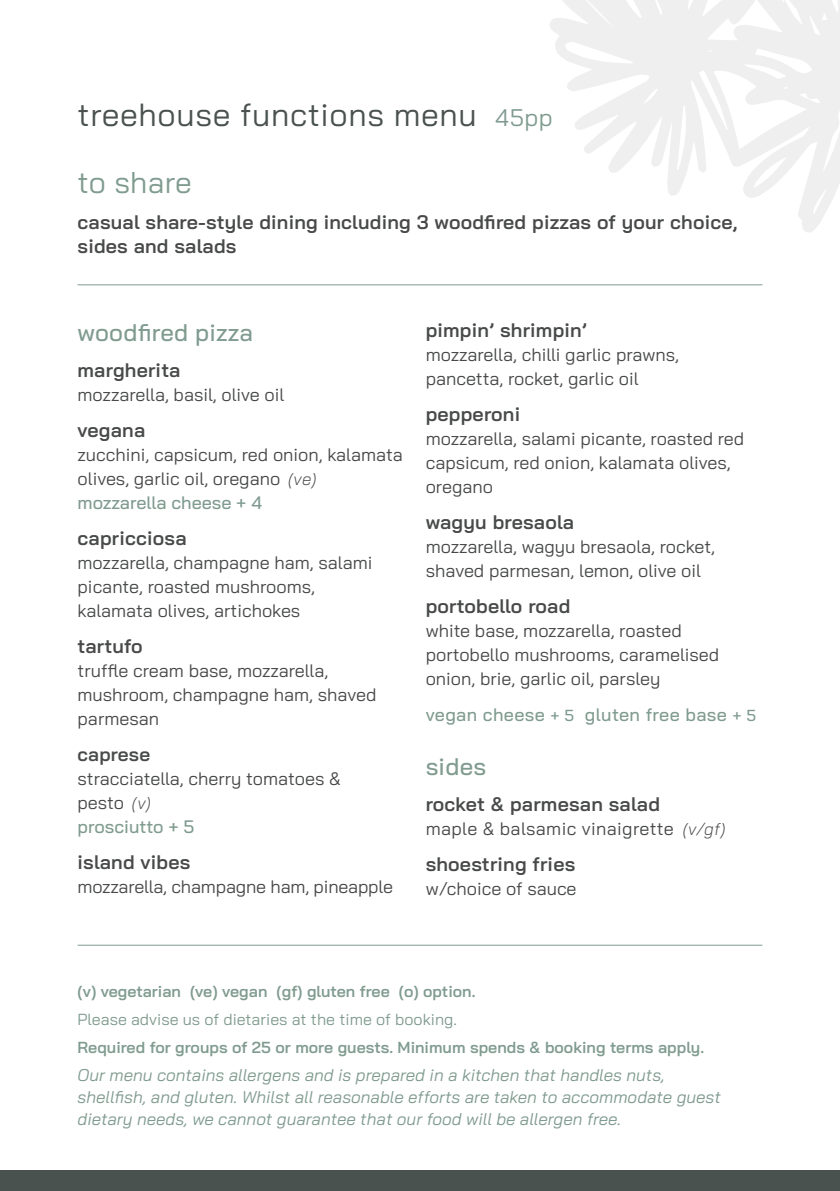
<style>
.page{position:relative;width:840px;height:1191px;background:#fff}
.page>*{position:absolute;margin:0;border:0;box-sizing:border-box;transform-origin:0 0}
.t1{font:32px "Bai Jamjuree";letter-spacing:.02em;color:#4a524f}
.t2{font:30px "Bai Jamjuree";letter-spacing:.01em;color:#809b8f}
.t3{font:500 24px "Bai Jamjuree";letter-spacing:.01em;color:#809b8f}
.t4{font:600 19.6px/24px "Bai Jamjuree";letter-spacing:.01em;color:#484949}
.t5{font:600 19px "Bai Jamjuree";letter-spacing:.01em;color:#484949}
.t6{font:18px/24px "Bai Jamjuree";color:#484949}
.t7{font:18px "Bai Jamjuree";letter-spacing:.02em;color:#484949}
.t8{font:500 18px "Bai Jamjuree";letter-spacing:.02em;color:#809b8f}
.t9{font:italic 17px/22px "Bai Jamjuree";color:#809b8f}
.t10{font:600 16px "Bai Jamjuree";color:#809b8f}
.t11{font:16px "Bai Jamjuree";color:#809b8f}
.s1{font-size:24px;color:#809b8f}
.s2{font-weight:300;font-style:italic;font-size:17px}
.s3{font-weight:500;color:#809b8f}
.s4{font-size:16px}
</style>
<div class="page">
<svg style="left:550px;top:0;width:289px;height:232px;fill:#efefef"></svg>
<div style="left:0;top:1170px;width:839px;height:21px;background:#49524f"></div>
<hr style="left:77px;top:944px;width:685px;height:1px;background:#819c90">
<hr style="left:77px;top:284px;width:685px;height:1px;background:#819c90">
<h1 class="t1" style="left:77px;top:87px;width:476px">treehouse functions menu <span class="s1">45pp</span></h1>
<h2 class="t2" style="left:77px;top:156px;width:116px">to share</h2>
<p class="t4" style="left:77px;top:210px;width:661px">casual share-style dining including 3 woodfired pizzas of your choice, sides and salads</p>
<h3 class="t3" style="left:77px;top:318px;width:177px">woodfired pizza</h3>
<p class="t4" style="left:77px;top:358px;width:104px">margherita</p>
<p class="t6" style="left:77px;top:382px;width:208px">mozzarella, basil, olive oil</p>
<p class="t4" style="left:77px;top:418px;width:69px">vegana</p>
<p class="t6" style="left:77px;top:442px;width:326px">zucchini, capsicum, red onion, kalamata olives, garlic oil, oregano <span class="s2">(ve) </span><span class="s3">mozzarella cheese + 4</span></p>
<p class="t4" style="left:77px;top:526px;width:110px">capricciosa</p>
<p class="t6" style="left:77px;top:550px;width:296px">mozzarella, champagne ham, salami picante, roasted mushrooms, kalamata olives, artichokes</p>
<p class="t4" style="left:77px;top:634px;width:66px">tartufo</p>
<p class="t6" style="left:77px;top:658px;width:300px">truffle cream base, mozzarella, mushroom, champagne ham, shaved parmesan</p>
<p class="t5" style="left:77px;top:743px;width:74px">caprese</p>
<p class="t6" style="left:77px;top:766px;width:264px">stracciatella, cherry tomatoes &amp; pesto <span class="s2">(v)<br></span><span class="s3">prosciutto + 5</span></p>
<p class="t4" style="left:77px;top:850px;width:114px">island vibes</p>
<p class="t6" style="left:77px;top:874px;width:317px">mozzarella, champagne ham, pineapple</p>
<p class="t4" style="left:425px;top:318px;width:163px">pimpin’ shrimpin’</p>
<p class="t6" style="left:425px;top:342px;width:255px">mozzarella, chilli garlic prawns, pancetta, rocket, garlic oil</p>
<p class="t4" style="left:425px;top:402px;width:96px">pepperoni</p>
<p class="t6" style="left:425px;top:426px;width:320px">mozzarella, salami picante, roasted red capsicum, red onion, kalamata olives, oregano</p>
<p class="t4" style="left:425px;top:510px;width:150px">wagyu bresaola</p>
<p class="t6" style="left:425px;top:534px;width:291px">mozzarella, wagyu bresaola, rocket, shaved parmesan, lemon, olive oil</p>
<p class="t4" style="left:425px;top:594px;width:146px">portobello road</p>
<p class="t6" style="left:425px;top:618px;width:295px">white base, mozzarella, roasted portobello mushrooms, caramelised onion, brie, garlic oil, parsley</p>
<p class="t8" style="left:425px;top:704px;width:332px">vegan cheese <span class="s4">+ 5</span> gluten free base <span class="s4">+ 5</span></p>
<h3 class="t3" style="left:425px;top:752px;width:62px">sides</h3>
<p class="t4" style="left:425px;top:792px;width:236px">rocket &amp; parmesan salad</p>
<p class="t7" style="left:425px;top:813px;width:301px">maple &amp; balsamic vinaigrette <span class="s2">(v/gf)</span></p>
<p class="t4" style="left:425px;top:852px;width:151px">shoestring fries</p>
<p class="t6" style="left:425px;top:876px;width:152px">w/choice of sauce</p>
<p class="t10" style="left:77px;top:982px;width:399px">(v) vegetarian (ve) vegan (gf) gluten free (o) option.</p>
<p class="t11" style="left:77px;top:1005px;width:381px">Please advise us of dietaries at the time of booking.</p>
<p class="t10" style="left:77px;top:1038px;width:627px">Required for groups of 25 or more guests. Minimum spends &amp; booking terms apply.</p>
<p class="t9" style="left:77px;top:1063px;width:644px">Our menu contains allergens and is prepared in a kitchen that handles nuts, shellfish, and gluten. Whilst all reasonable efforts are taken to accommodate guest dietary needs, we cannot guarantee that our food will be allergen free.</p>
</div>
